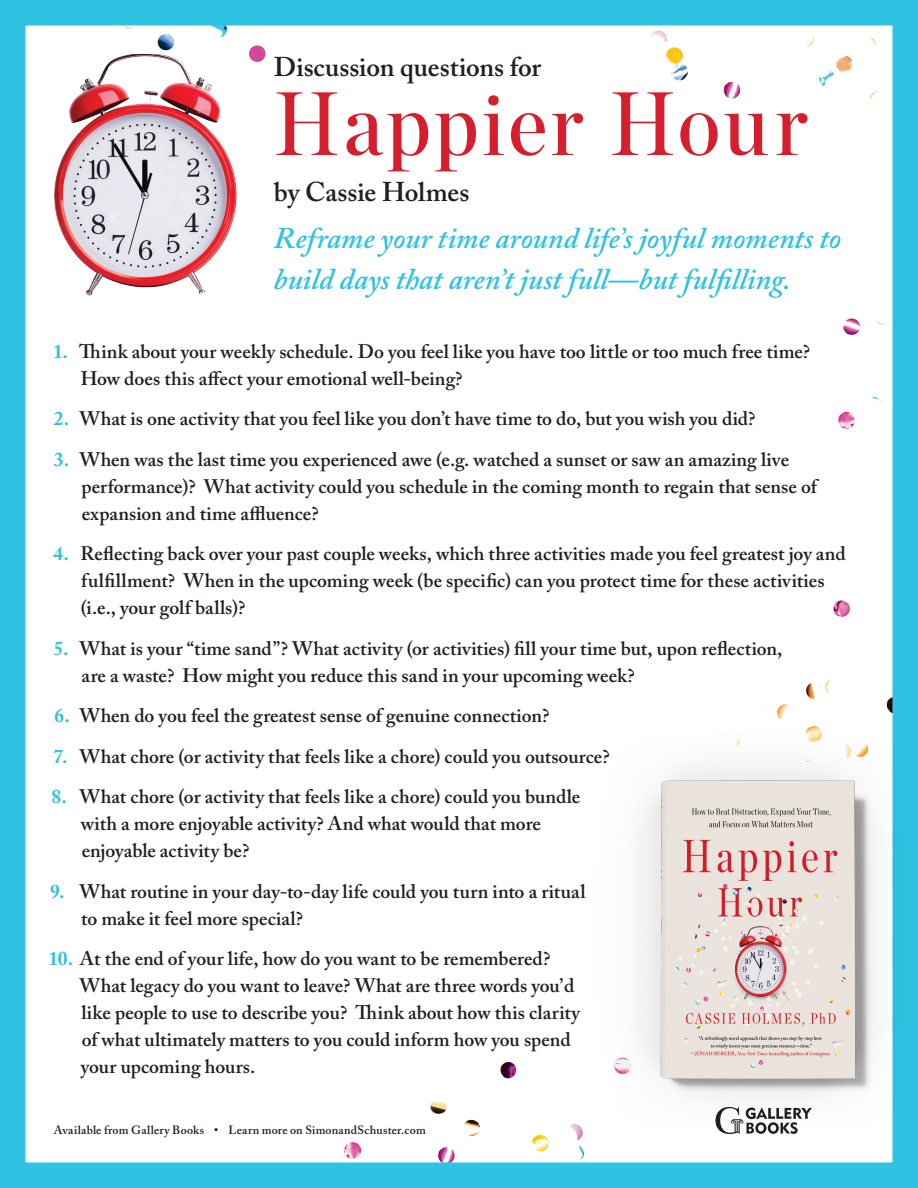
<style>
.page{position:relative;width:918px;height:1188px;background:#fff}
.page>*{position:absolute;margin:0;border:0;box-sizing:border-box;transform-origin:0 0}
.t1{font:90px "Chronicle Disp Comp";letter-spacing:.03em;color:#d51f2e;scale:1.25 1}
.t2{font:italic 600 30px/40.5px "Adobe Caslon Pro";color:#2fc2e2}
.t3{font:600 27px "Adobe Caslon Pro";letter-spacing:-.005em;color:#231f20}
.t4{font:600 19.5px/27px "Adobe Caslon Pro";color:#231f20}
.t5{font:600 12px "Adobe Caslon Pro";letter-spacing:.015em;color:#231f20}
.s1{font-weight:700;color:#2fc2e2}
</style>
<div class="page">
<img style="left:650px;top:30px;width:227px;height:70px">
<img style="left:833px;top:318px;width:53px;height:299px">
<img style="left:766px;top:679px;width:125px;height:53px">
<img style="left:344px;top:1061px;width:240px;height:100px">
<img style="left:124px;top:27px;width:142px;height:35px">
<div style="left:0;top:0;width:918px;height:1188px;border:26px solid #2fc2e2"></div>
<img style="left:573px;top:732px;width:345px;height:402px">
<img style="left:54px;top:54px;width:183px;height:241px">
<svg style="left:716px;top:1107px;width:96px;height:27px"></svg>
<p class="t3" style="left:274px;top:50px;width:269px">Discussion questions for</p>
<p class="t1" style="left:274px;top:55px;width:429px">Happier Hour</p>
<p class="t3" style="left:274px;top:176px;width:197px">by Cassie Holmes</p>
<p class="t2" style="left:274px;top:218px;width:569px">Reframe your time around life’s joyful moments to build days that aren’t just full—but fulfilling.</p>
<p class="t4" style="left:81px;top:338px;width:731px;text-indent:-28px"><span class="s1">1.</span> Think about your weekly schedule. Do you feel like you have too little or too much free time?<br>How does this affect your emotional well-being?</p>
<p class="t4" style="left:54px;top:405px;width:703px"><span class="s1">2.</span> What is one activity that you feel like you don’t have time to do, but you wish you did?</p>
<p class="t4" style="left:82px;top:446px;width:737px;text-indent:-28px"><span class="s1">3.</span> When was the last time you experienced awe (e.g. watched a sunset or saw an amazing live performance)? What activity could you schedule in the coming month to regain that sense of expansion and time affluence?</p>
<p class="t4" style="left:81px;top:540px;width:766px;text-indent:-27px"><span class="s1">4.</span> Reflecting back over your past couple weeks, which three activities made you feel greatest joy and fulfillment? When in the upcoming week (be specific) can you protect time for these activities (i.e., your golf balls)?</p>
<p class="t4" style="left:82px;top:635px;width:702px;text-indent:-28px"><span class="s1">5.</span> What is your “time sand”? What activity (or activities) fill your time but, upon reflection, are a waste? How might you reduce this sand in your upcoming week?</p>
<p class="t4" style="left:54px;top:702px;width:497px"><span class="s1">6.</span> When do you feel the greatest sense of genuine connection?</p>
<p class="t4" style="left:54px;top:743px;width:558px"><span class="s1">7.</span> What chore (or activity that feels like a chore) could you outsource?</p>
<p class="t4" style="left:81px;top:783px;width:501px;text-indent:-29px"><span class="s1">8.</span> What chore (or activity that feels like a chore) could you bundle with a more enjoyable activity? And what would that more enjoyable activity be?</p>
<p class="t4" style="left:81px;top:878px;width:506px;text-indent:-31px"><span class="s1">9.</span> What routine in your day-to-day life could you turn into a ritual to make it feel more special?</p>
<p class="t4" style="left:79px;top:945px;width:502px;text-indent:-31px"><span class="s1">10.</span> At the end of your life, how do you want to be remembered?<br>What legacy do you want to leave? What are three words you’d like people to use to describe you? Think about how this clarity of what ultimately matters to you could inform how you spend your upcoming hours.</p>
<p class="t5" style="left:54px;top:1123px;width:373px">Available from Gallery Books • Learn more on SimonandSchuster.com</p>
</div>
